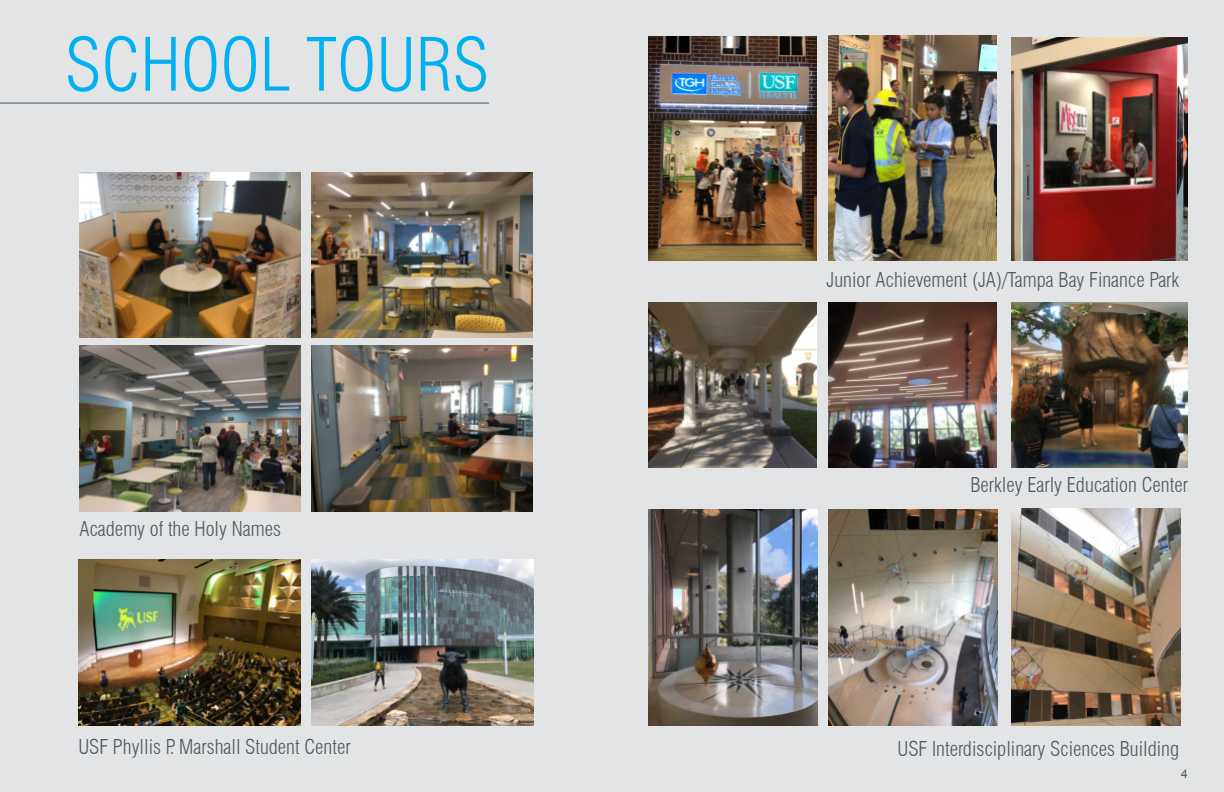
<style>
.page{position:relative;width:1224px;height:792px;background:#e2e4e5}
.page>*{position:absolute;margin:0;border:0;box-sizing:border-box;transform-origin:0 0}
.t1{font:300 condensed 72px "Swiss 721 BT";color:#00b0f0}
.t2{font:300 condensed 20px "Swiss 721 BT";color:#52575a}
.t3{font:12px "Arial";color:#000}
.t4{font:12px "Arial";color:#52575a}
</style>
<div class="page">
<img style="left:1012px;top:38px;width:176px;height:223px">
<img style="left:828px;top:36px;width:169px;height:225px">
<img style="left:648px;top:36px;width:169px;height:225px">
<img style="left:78px;top:559px;width:222px;height:167px">
<img style="left:312px;top:559px;width:222px;height:167px">
<img style="left:648px;top:509px;width:170px;height:216px">
<img style="left:828px;top:509px;width:170px;height:216px">
<hr style="left:0;top:103px;width:489px;height:1px;background:#52575a">
<img style="left:79px;top:172px;width:221px;height:166px">
<img style="left:312px;top:172px;width:221px;height:166px">
<img style="left:79px;top:346px;width:221px;height:165px">
<img style="left:312px;top:346px;width:221px;height:165px">
<img style="left:649px;top:302px;width:168px;height:166px">
<img style="left:828px;top:302px;width:169px;height:165px">
<img style="left:1012px;top:302px;width:176px;height:165px">
<img style="left:1012px;top:509px;width:168px;height:216px">
<h1 class="t1" style="left:65px;top:36px;width:426px">SCHOOL TOURS</h1>
<p class="t2" style="left:79px;top:520px;width:203px">Academy of the Holy Names</p>
<p class="t2" style="left:78px;top:739px;width:274px">USF Phyllis P. Marshall Student Center</p>
<p class="t2" style="left:827px;top:272px;width:354px">Junior Achievement (JA)/Tampa Bay Finance Park</p>
<p class="t2" style="left:970px;top:477px;width:219px">Berkley Early Education Center</p>
<p class="t2" style="left:898px;top:741px;width:283px">USF Interdisciplinary Sciences Building</p>
<p class="t3" style="left:1175px;top:767px;width:15px">12</p>
<p class="t4" style="left:1181px;top:767px;width:8px">4</p>
</div>
